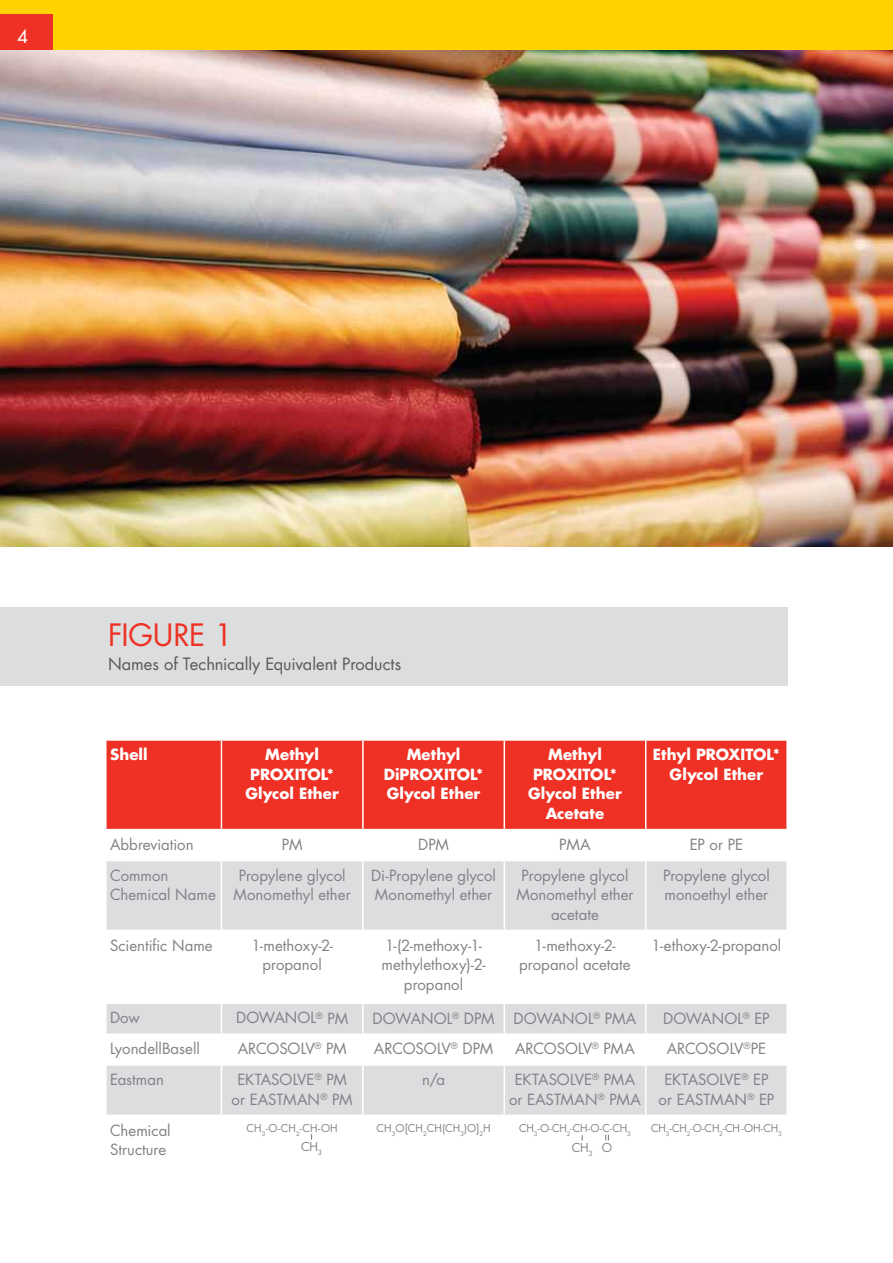
<style>
.page{position:relative;width:893px;height:1263px;background:#fff}
.page>*{position:absolute;margin:0;border:0;box-sizing:border-box;transform-origin:0 0}
.t1{font:30px "Futura";color:#ee3124}
.t2{font:18px "Futura";color:#fff}
.t3{font:16.5px "Futura";color:#58595b}
.t4{font:15px/19.5px "Futura";color:#808285}
.t5{font:700 15px/19.5px "Futura";letter-spacing:.005em;color:#fff;text-align:center}
.t6{font:15px/19.5px "Futura";letter-spacing:.02em;color:#808285}
.t7{font:12px "Futura";color:#808285}
.t8{font:10.5px "Futura";color:#808285}
</style>
<div class="page">
<div style="left:0;top:0;width:893px;height:53px;background:#ffd200"></div>
<div style="left:0;top:14px;width:52px;height:39px;background:#ee3124"></div>
<div style="left:107px;top:741px;width:679px;height:88px;background:#ee3124"></div>
<svg style="left:107px;top:861px;width:679px;height:254px;fill:#dcddde"></svg>
<hr style="left:221px;top:741px;width:1px;height:88px;background:#fff">
<hr style="left:362px;top:741px;width:2px;height:88px;background:#fff">
<hr style="left:504px;top:741px;width:1px;height:88px;background:#fff">
<hr style="left:645px;top:741px;width:1px;height:88px;background:#fff">
<hr style="left:221px;top:861px;width:1px;height:69px;background:#fff">
<hr style="left:362px;top:861px;width:2px;height:69px;background:#fff">
<hr style="left:504px;top:861px;width:1px;height:69px;background:#fff">
<hr style="left:645px;top:861px;width:1px;height:69px;background:#fff">
<hr style="left:105px;top:930px;width:116px;height:1px;background:#fff">
<hr style="left:221px;top:930px;width:142px;height:1px;background:#fff">
<hr style="left:221px;top:931px;width:1px;height:71px;background:#fff">
<hr style="left:363px;top:930px;width:141px;height:1px;background:#fff">
<hr style="left:362px;top:931px;width:2px;height:71px;background:#fff">
<hr style="left:504px;top:930px;width:142px;height:1px;background:#fff">
<hr style="left:504px;top:931px;width:1px;height:71px;background:#fff">
<hr style="left:646px;top:930px;width:142px;height:1px;background:#fff">
<hr style="left:645px;top:931px;width:1px;height:71px;background:#fff">
<hr style="left:105px;top:1002px;width:116px;height:2px;background:#fff">
<hr style="left:221px;top:1002px;width:142px;height:2px;background:#fff">
<hr style="left:363px;top:1002px;width:141px;height:2px;background:#fff">
<hr style="left:362px;top:1004px;width:2px;height:29px;background:#fff">
<hr style="left:504px;top:1002px;width:142px;height:2px;background:#fff">
<hr style="left:646px;top:1002px;width:142px;height:2px;background:#fff">
<hr style="left:105px;top:1033px;width:116px;height:2px;background:#fff">
<hr style="left:221px;top:1033px;width:142px;height:2px;background:#fff">
<svg style="left:221px;top:1004px;width:1px;height:60px"></svg>
<hr style="left:363px;top:1033px;width:141px;height:2px;background:#fff">
<hr style="left:362px;top:1035px;width:2px;height:29px;background:#fff">
<hr style="left:504px;top:1033px;width:142px;height:2px;background:#fff">
<svg style="left:504px;top:1004px;width:1px;height:60px"></svg>
<hr style="left:646px;top:1033px;width:142px;height:2px;background:#fff">
<svg style="left:645px;top:1004px;width:1px;height:60px"></svg>
<hr style="left:105px;top:1064px;width:116px;height:2px;background:#fff">
<hr style="left:221px;top:1064px;width:142px;height:2px;background:#fff">
<hr style="left:221px;top:1066px;width:1px;height:49px;background:#fff">
<hr style="left:363px;top:1064px;width:141px;height:2px;background:#fff">
<hr style="left:362px;top:1066px;width:2px;height:49px;background:#fff">
<hr style="left:504px;top:1064px;width:142px;height:2px;background:#fff">
<hr style="left:504px;top:1066px;width:1px;height:49px;background:#fff">
<hr style="left:646px;top:1064px;width:142px;height:2px;background:#fff">
<hr style="left:645px;top:1066px;width:1px;height:49px;background:#fff">
<svg style="left:605px;top:1135px;width:4px;height:5px"></svg>
<div style="left:0;top:607px;width:788px;height:78px;background:#dcddde"></div>
<img style="left:0;top:51px;width:893px;height:495px">
<p class="t2" style="left:17px;top:24px;width:13px">4</p>
<h1 class="t1" style="left:108px;top:614px;width:126px">Figure 1</h1>
<p class="t3" style="left:108px;top:653px;width:295px">Names of Technically Equivalent Products</p>
<p class="t5" style="left:110px;top:745px;width:39px">Shell</p>
<p class="t5" style="left:245px;top:745px;width:95px">Methyl<br>PROXITOL*<br>Glycol Ether</p>
<p class="t5" style="left:384px;top:745px;width:101px">Methyl<br>DiPROXITOL*<br>Glycol Ether</p>
<p class="t5" style="left:528px;top:745px;width:95px">Methyl<br>PROXITOL*<br>Glycol Ether<br>Acetate</p>
<p class="t5" style="left:653px;top:745px;width:128px">Ethyl PROXITOL*<br>Glycol Ether</p>
<p class="t4" style="left:110px;top:834px;width:85px">Abbreviation</p>
<p class="t4" style="left:282px;top:834px;width:22px">PM</p>
<p class="t4" style="left:418px;top:834px;width:32px">DPM</p>
<p class="t4" style="left:559px;top:834px;width:33px">PMA</p>
<p class="t4" style="left:690px;top:834px;width:55px">EP or PE</p>
<p class="t4" style="left:110px;top:865px;width:107px">Common<br>Chemical Name</p>
<p class="t4" style="left:234px;top:865px;width:119px;text-align:center">Propylene glycol<br>Monomethyl ether</p>
<p class="t4" style="left:371px;top:865px;width:126px">Di-Propylene glycol<br>Monomethyl ether</p>
<p class="t4" style="left:516px;top:865px;width:119px;text-align:center">Propylene glycol<br>Monomethyl ether acetate</p>
<p class="t4" style="left:663px;top:865px;width:108px">Propylene glycol monoethyl ether</p>
<p class="t4" style="left:110px;top:935px;width:104px">Scientific Name</p>
<p class="t4" style="left:251px;top:935px;width:83px;text-align:center">1-methoxy-2- propanol</p>
<p class="t4" style="left:382px;top:935px;width:105px;text-align:center">1-(2-methoxy-1- methylethoxy)-2- propanol</p>
<p class="t4" style="left:519px;top:935px;width:113px;text-align:center">1-methoxy-2- propanol acetate</p>
<p class="t4" style="left:651px;top:935px;width:131px">1-ethoxy-2-propanol</p>
<p class="t4" style="left:110px;top:1008px;width:31px">Dow</p>
<p class="t4" style="left:236px;top:1008px;width:13px">DOWANOL</p>
<p class="t4" style="left:316px;top:1008px;width:34px"><sup>®</sup> PM</p>
<p class="t4" style="left:372px;top:1008px;width:124px">Dowanol<sup>®</sup> DPM</p>
<p class="t4" style="left:514px;top:1008px;width:13px">DOWANOL</p>
<p class="t4" style="left:593px;top:1008px;width:44px"><sup>®</sup> PMA</p>
<p class="t4" style="left:663px;top:1008px;width:13px">DOWANOL</p>
<p class="t4" style="left:743px;top:1008px;width:28px"><sup>®</sup> EP</p>
<p class="t4" style="left:110px;top:1039px;width:91px">LyondellBasell</p>
<p class="t4" style="left:238px;top:1039px;width:11px">ARCOSOLV</p>
<p class="t4" style="left:314px;top:1039px;width:34px"><sup>®</sup> PM</p>
<p class="t4" style="left:374px;top:1039px;width:11px">ARCOSOLV</p>
<p class="t4" style="left:451px;top:1039px;width:44px"><sup>®</sup> DPM</p>
<p class="t4" style="left:515px;top:1039px;width:11px">ARCOSOLV</p>
<p class="t4" style="left:592px;top:1039px;width:44px"><sup>®</sup> PMA</p>
<p class="t4" style="left:667px;top:1039px;width:11px">ARCOSOLV</p>
<p class="t4" style="left:743px;top:1039px;width:24px"><sup>®</sup>PE</p>
<p class="t4" style="left:110px;top:1070px;width:55px">Eastman</p>
<p class="t4" style="left:237px;top:1070px;width:18px">EKTASOLV</p>
<p class="t4" style="left:232px;top:1070px;width:123px;text-indent:75px">E<sup>®</sup> PM or EASTMAN <sup>®</sup> PM</p>
<p class="t4" style="left:422px;top:1070px;width:25px">n/a</p>
<p class="t4" style="left:515px;top:1070px;width:18px">EKTASOLV</p>
<p class="t6" style="left:509px;top:1070px;width:133px;text-indent:75px">E<sup>®</sup> PMA or EASTMAN <sup>®</sup> PMA</p>
<p class="t4" style="left:664px;top:1070px;width:18px">EKTASOLV</p>
<p class="t4" style="left:658px;top:1070px;width:117px;text-indent:75px">E<sup>®</sup> EP or EASTMAN <sup>®</sup> EP</p>
<p class="t4" style="left:110px;top:1120px;width:62px">Chemical<br>Structure</p>
<p class="t8" style="left:247px;top:1121px;width:84px">CH <sub>3</sub>-O-CH <sub>2</sub>-CH -OH</p>
<p class="t8" style="left:377px;top:1121px;width:114px">CH <sub>3</sub>O[CH<sub>2</sub>CH(CH <sub>3</sub>)O]<sub>2</sub>H</p>
<p class="t8" style="left:519px;top:1121px;width:113px">CH <sub>3</sub>-O-CH <sub>2</sub>-CH -O-C-CH <sub>3</sub></p>
<p class="t8" style="left:651px;top:1121px;width:132px">CH <sub>3</sub>-CH <sub>2</sub>-O-CH <sub>2</sub>-CH -OH -CH <sub>3</sub></p>
<p class="t7" style="left:301px;top:1138px;width:22px">CH <sub>3</sub></p>
<p class="t7" style="left:572px;top:1139px;width:41px">CH<sub>3</sub>O</p>
</div>
